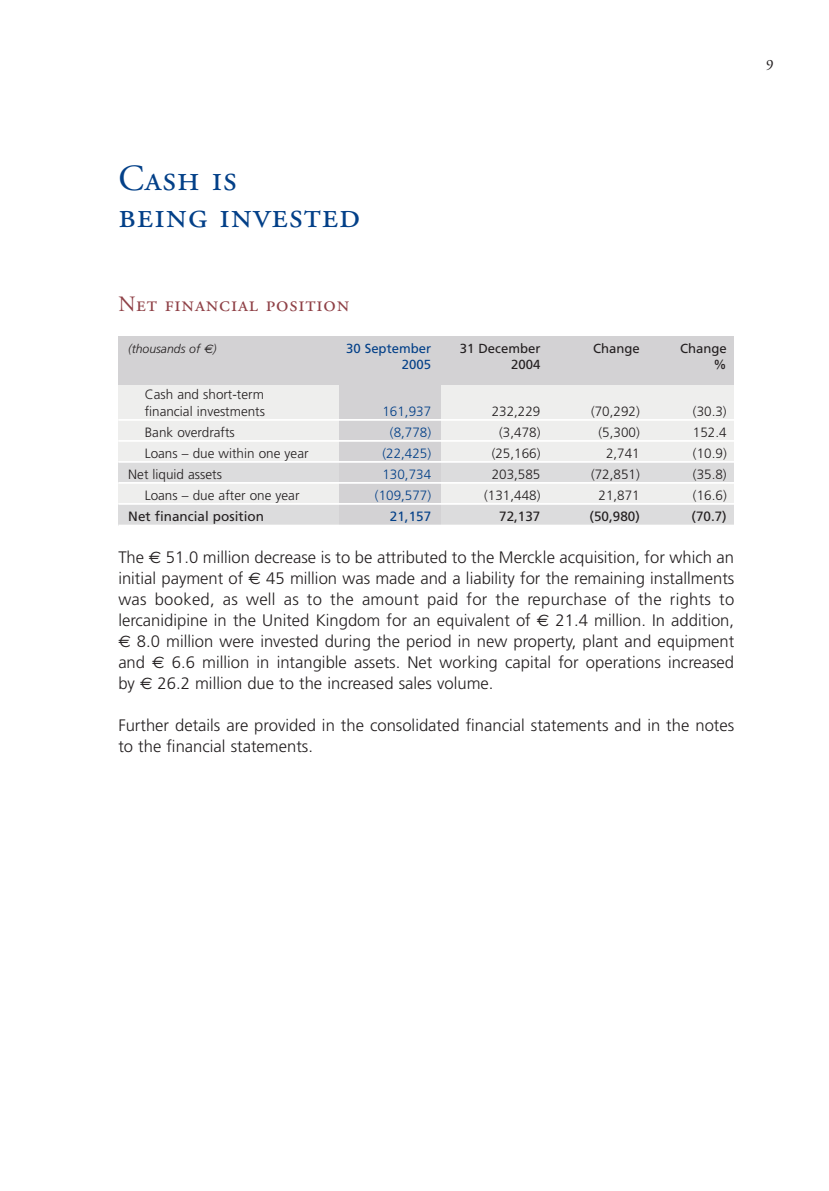
<style>
.page{position:relative;width:829px;height:1191px;background:#fff}
.page>*{position:absolute;margin:0;border:0;box-sizing:border-box;transform-origin:0 0}
.t1{font:36.75px/36.8px "Adobe Garamond Regular SC";letter-spacing:.025em;color:#034088}
.t2{font:21.88px "Adobe Garamond Regular SC";letter-spacing:.035em;color:#8f4147}
.t3{font:300 16.62px/21px "Frutiger";color:#231f20;text-align:justify}
.t4{font:300 13.47px/17.5px "Frutiger";color:#231f20}
.t5{font:13.47px "Frutiger";color:#231f20}
.t6{font:300 13.47px "Frutiger";color:#034088}
.t7{font:13.47px "Frutiger";color:#034088}
.t8{font:13.12px "Frutiger";color:#231f20}
.t9{font:13.12px "Frutiger";color:#034088}
.t10{font:italic 300 12.25px "Frutiger";color:#231f20}
.s1{font-family:"Euro Sans";font-weight:400}
</style>
<div class="page">
<svg style="left:118px;top:336px;width:616px;height:190px;background:#e1e1e1"></svg>
<h1 class="t1" style="left:118px;top:164px;width:243px">Cash is<br>being invested</h1>
<h2 class="t2" style="left:118px;top:295px;width:232px">Net financial position</h2>
<p class="t10" style="left:128px;top:344px;width:90px">(thousands of <span class="s1">€</span>)</p>
<p class="t9" style="left:346px;top:343px;width:86px">30 September</p>
<p class="t8" style="left:459px;top:343px;width:82px">31 December</p>
<p class="t8" style="left:592px;top:343px;width:48px">Change</p>
<p class="t8" style="left:679px;top:343px;width:48px">Change</p>
<p class="t9" style="left:402px;top:359px;width:31px">2005</p>
<p class="t8" style="left:511px;top:359px;width:31px">2004</p>
<p class="t8" style="left:713px;top:359px;width:15px">%</p>
<p class="t4" style="left:145px;top:386px;width:122px">Cash and short-term financial investments</p>
<p class="t6" style="left:382px;top:406px;width:50px">161,937</p>
<p class="t4" style="left:491px;top:404px;width:50px">232,229</p>
<p class="t4" style="left:590px;top:404px;width:50px">(70,292)</p>
<p class="t4" style="left:692px;top:404px;width:35px">(30.3)</p>
<p class="t4" style="left:145px;top:425px;width:91px">Bank overdrafts</p>
<p class="t6" style="left:390px;top:427px;width:43px">(8,778)</p>
<p class="t4" style="left:499px;top:425px;width:43px">(3,478)</p>
<p class="t4" style="left:598px;top:425px;width:43px">(5,300)</p>
<p class="t4" style="left:692px;top:425px;width:35px">152.4</p>
<p class="t4" style="left:145px;top:446px;width:165px">Loans – due within one year</p>
<p class="t6" style="left:382px;top:448px;width:50px">(22,425)</p>
<p class="t4" style="left:491px;top:446px;width:50px">(25,166)</p>
<p class="t4" style="left:605px;top:446px;width:35px">2,741</p>
<p class="t4" style="left:692px;top:446px;width:35px">(10.9)</p>
<p class="t4" style="left:128px;top:467px;width:95px">Net liquid assets</p>
<p class="t6" style="left:382px;top:469px;width:50px">130,734</p>
<p class="t4" style="left:491px;top:467px;width:50px">203,585</p>
<p class="t4" style="left:590px;top:467px;width:50px">(72,851)</p>
<p class="t4" style="left:692px;top:467px;width:35px">(35.8)</p>
<p class="t4" style="left:145px;top:488px;width:156px">Loans – due after one year</p>
<p class="t6" style="left:375px;top:490px;width:58px">(109,577)</p>
<p class="t4" style="left:484px;top:488px;width:58px">(131,448)</p>
<p class="t4" style="left:598px;top:488px;width:43px">21,871</p>
<p class="t4" style="left:692px;top:488px;width:35px">(16.6)</p>
<p class="t5" style="left:128px;top:511px;width:137px">Net financial position</p>
<p class="t7" style="left:390px;top:511px;width:43px">21,157</p>
<p class="t5" style="left:499px;top:511px;width:43px">72,137</p>
<p class="t5" style="left:589px;top:511px;width:52px">(50,980)</p>
<p class="t5" style="left:691px;top:511px;width:37px">(70.7)</p>
<p class="t3" style="left:118px;top:548px;width:617px">The <span class="s1">€</span> 51.0 million decrease is to be attributed to the Merckle acquisition, for which an initial payment of <span class="s1">€</span> 45 million was made and a liability for the remaining installments was booked, as well as to the amount paid for the repurchase of the rights to lercanidipine in the United Kingdom for an equivalent of <span class="s1">€</span> 21.4 million. In addition, <span class="s1">€</span> 8.0 million were invested during the period in new property, plant and equipment and <span class="s1">€</span> 6.6 million in intangible assets. Net working capital for operations increased by <span class="s1">€</span> 26.2 million due to the increased sales volume.</p>
<p class="t3" style="left:118px;top:716px;width:617px">Further details are provided in the consolidated financial statements and in the notes to the financial statements.</p>
</div>
